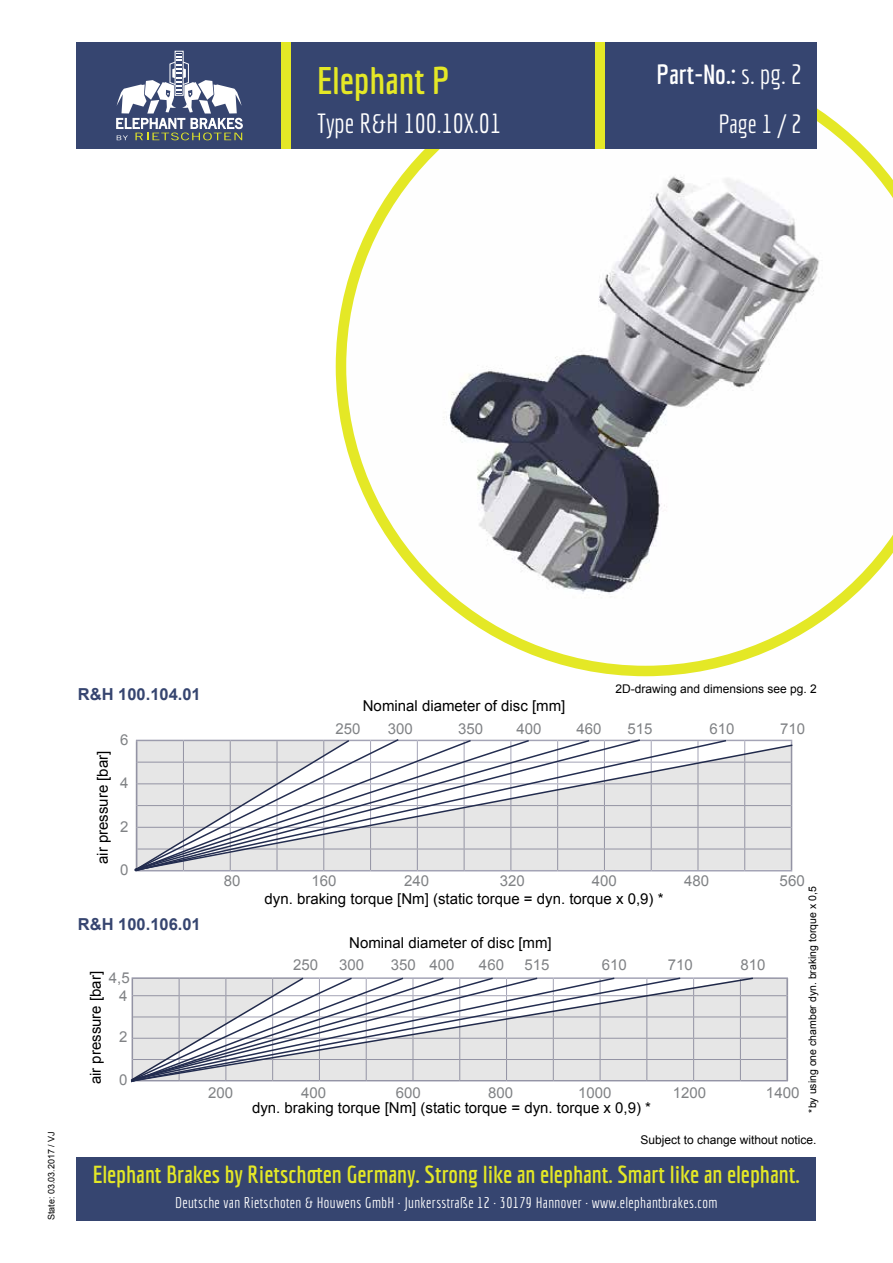
<style>
.page{position:relative;width:893px;height:1263px;background:#fff}
.page>*{position:absolute;margin:0;border:0;box-sizing:border-box;transform-origin:0 0}
.t1{font:700 37.5px "Economica";color:#e4e826}
.t2{font:700 27px "Economica";color:#fff}
.t3{font:27px "Economica";color:#fff}
.t4{font:25.5px "Economica";color:#fff}
.t5{font:700 24px "Economica";color:#e4e826}
.t6{font:700 16.5px "Arial";color:#364570}
.t7{font:15.15px "Arial";color:#808285}
.t8{font:15px "Arial";color:#000}
.t9{font:15px/18.1px "Arial";color:#808285;text-align:center}
.t10{font:15px "Economica";letter-spacing:.025em;color:#fff}
.t11{font:12px "Arial";color:#000}
.t12{font:10.5px "Arial";color:#000}
.t13{font:9px "Arial";color:#000}
.s1{font-weight:400}
</style>
<div class="page">
<div style="left:76px;top:1157px;width:740px;height:63px;background:#364570"></div>
<svg style="left:336px;top:108px;width:557px;height:568px"></svg>
<div style="left:76px;top:43px;width:741px;height:106px;background:#e4e826"></div>
<div style="left:76px;top:43px;width:204px;height:106px;background:#364570"></div>
<div style="left:605px;top:43px;width:211px;height:106px;background:#364570"></div>
<div style="left:291px;top:43px;width:303px;height:106px;background:#364570"></div>
<div style="left:175px;top:51px;width:8px;height:45px;border:1px solid #fff"></div>
<svg style="left:116px;top:53px;width:127px;height:87px"></svg>
<hr style="left:698px;top:740px;width:47px;height:1px;background:#a4a4b6">
<hr style="left:745px;top:740px;width:47px;height:1px;background:#a4a4b6">
<svg style="left:134px;top:739px;width:338px;height:133px"></svg>
<svg style="left:138px;top:745px;width:654px;height:125px;fill:#e6e6e6"></svg>
<svg style="left:130px;top:977px;width:409px;height:106px"></svg>
<svg style="left:136px;top:977px;width:652px;height:104px;fill:#e6e6e6"></svg>
<h1 class="t1" style="left:317px;top:59px;width:134px">Elephant P</h1>
<h2 class="t3" style="left:317px;top:108px;width:186px">Type R&amp;H 100.10X.01</h2>
<h1 class="t1" style="left:432px;top:59px;width:17px">X</h1>
<h2 class="t3" style="left:359px;top:108px;width:33px">XXX</h2>
<h2 class="t2" style="left:662px;top:59px;width:141px">Part-No.: <span class="s1">00000</span></h2>
<h2 class="t2" style="left:657px;top:59px;width:147px">Part-No.: <span class="s1">s. pg. 2</span></h2>
<h3 class="t4" style="left:719px;top:109px;width:85px">Page 1 / 2</h3>
<p class="t13" style="left:45px;top:1220px;width:91px;rotate:-90deg">State: 03.03.2017 / VJ</p>
<p class="t6" style="left:78px;top:683px;width:124px">R&amp;H 100.104.01</p>
<p class="t8" style="left:93px;top:864px;width:115px;rotate:-90deg">air pressure [bar]</p>
<p class="t9" style="left:120px;top:731px;width:10px">6</p>
<p class="t9" style="left:120px;top:774px;width:10px">4</p>
<p class="t9" style="left:120px;top:817px;width:10px">2</p>
<p class="t9" style="left:120px;top:861px;width:10px">0</p>
<p class="t6" style="left:78px;top:914px;width:124px">R&amp;H 100.106.01</p>
<p class="t9" style="left:224px;top:872px;width:18px">80</p>
<p class="t9" style="left:109px;top:968px;width:22px">4,5<br>4</p>
<p class="t9" style="left:119px;top:1028px;width:10px">2</p>
<p class="t9" style="left:119px;top:1071px;width:10px">0</p>
<p class="t8" style="left:86px;top:1084px;width:115px;rotate:-90deg">air pressure [bar]</p>
<p class="t9" style="left:208px;top:1084px;width:27px">200</p>
<p class="t8" style="left:363px;top:695px;width:204px">Nominal diameter of disc [mm]</p>
<p class="t11" style="left:615px;top:681px;width:203px">2D-drawing and dimensions see pg. 2</p>
<p class="t9" style="left:335px;top:720px;width:27px">250</p>
<p class="t9" style="left:388px;top:720px;width:27px">300</p>
<p class="t9" style="left:458px;top:720px;width:27px">350</p>
<p class="t9" style="left:516px;top:720px;width:27px">400</p>
<p class="t9" style="left:577px;top:720px;width:27px">460</p>
<p class="t9" style="left:627px;top:720px;width:27px">515</p>
<p class="t9" style="left:709px;top:720px;width:27px">610</p>
<p class="t9" style="left:780px;top:720px;width:27px">710</p>
<p class="t7" style="left:780px;top:870px;width:27px">560</p>
<p class="t9" style="left:500px;top:871px;width:27px">320</p>
<p class="t9" style="left:684px;top:871px;width:27px">480</p>
<p class="t9" style="left:312px;top:872px;width:27px">160</p>
<p class="t9" style="left:404px;top:872px;width:27px">240</p>
<p class="t9" style="left:592px;top:872px;width:27px">400</p>
<p class="t12" style="left:805px;top:1112px;width:227px;rotate:-90deg">*by using one chamber dyn. braking torque x 0,5</p>
<p class="t8" style="left:265px;top:889px;width:400px">dyn. braking torque [Nm] (static torque = dyn. torque x 0,9) *</p>
<p class="t8" style="left:349px;top:933px;width:204px">Nominal diameter of disc [mm]</p>
<p class="t9" style="left:293px;top:955px;width:27px">250</p>
<p class="t9" style="left:339px;top:955px;width:27px">300</p>
<p class="t9" style="left:391px;top:955px;width:65px">350 400</p>
<p class="t9" style="left:479px;top:955px;width:27px">460</p>
<p class="t9" style="left:525px;top:955px;width:27px">515</p>
<p class="t9" style="left:602px;top:955px;width:27px">610</p>
<p class="t9" style="left:668px;top:955px;width:27px">710</p>
<p class="t9" style="left:740px;top:955px;width:27px">810</p>
<p class="t7" style="left:766px;top:1083px;width:35px">1400</p>
<p class="t9" style="left:301px;top:1084px;width:27px">400</p>
<p class="t9" style="left:396px;top:1084px;width:27px">600</p>
<p class="t9" style="left:488px;top:1084px;width:27px">800</p>
<p class="t9" style="left:578px;top:1084px;width:35px">1000</p>
<p class="t9" style="left:673px;top:1084px;width:35px">1200</p>
<p class="t8" style="left:252px;top:1098px;width:400px">dyn. braking torque [Nm] (static torque = dyn. torque x 0,9) *</p>
<p class="t11" style="left:640px;top:1132px;width:178px">Subject to change without notice.</p>
<h3 class="t5" style="left:93px;top:1160px;width:709px">Elephant Brakes by Rietschoten Germany. Strong like an elephant. Smart like an elephant.</h3>
<p class="t10" style="left:175px;top:1194px;width:544px">Deutsche van Rietschoten &amp; Houwens GmbH · Junkersstraße 12 · 30179 Hannover · www.elephantbrakes.com</p>
</div>
